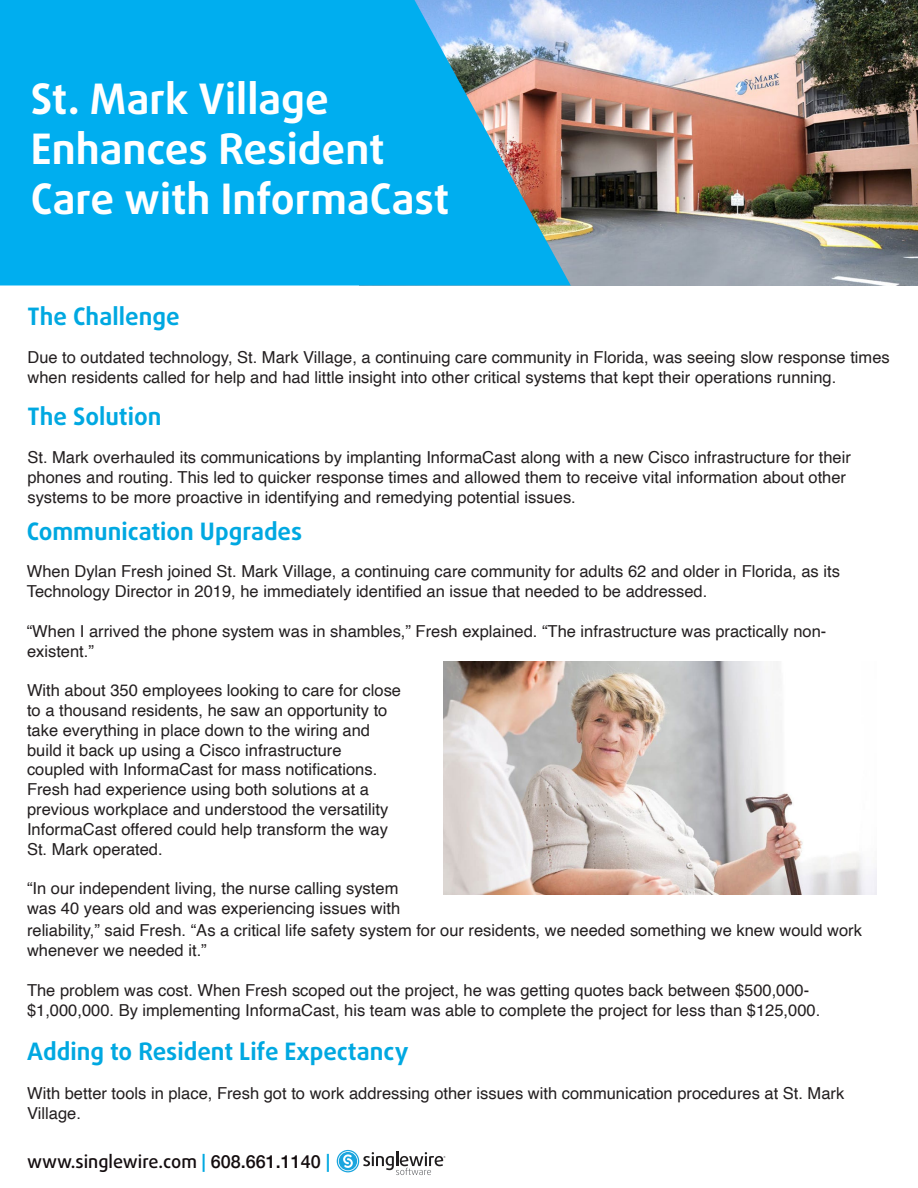
<style>
.page{position:relative;width:918px;height:1188px;background:#fff}
.page>*{position:absolute;margin:0;border:0;box-sizing:border-box;transform-origin:0 0}
.t1{font:700 42px "Daxline Pro";color:#fff}
.t2{font:700 24px "Daxline Pro";color:#00a8e1}
.t3{font:500 18px "Daxline Pro";color:#130c0e}
.t4{font:16.5px/19.8px "Helvetica";color:#231f20}
.s1{color:#00a8e1}
.s2{font-family:"Helvetica Neue"}
</style>
<div class="page">
<img style="left:571px;top:0;width:347px;height:285px">
<svg style="left:337px;top:1150px;width:108px;height:25px"></svg>
<svg style="left:0;top:0;width:571px;height:285px;background:#18abe3"></svg>
<img style="left:443px;top:661px;width:434px;height:234px">
<p class="t1" style="left:31px;top:71px;width:299px">St. Mark Village</p>
<p class="t1" style="left:31px;top:121px;width:355px">Enhances Resident</p>
<p class="t1" style="left:31px;top:171px;width:420px">Care with InformaCast</p>
<p class="t2" style="left:27px;top:301px;width:154px">The Challenge</p>
<p class="t4" style="left:27px;top:348px;width:864px">Due to outdated technology, St. Mark Village, a continuing care community in Florida, was seeing slow response times when residents called for help and had little insight into other critical systems that kept their operations running.</p>
<p class="t2" style="left:27px;top:401px;width:136px">The Solution</p>
<p class="t4" style="left:27px;top:448px;width:825px">St. Mark overhauled its communications by implanting InformaCast along with a new Cisco infrastructure for their phones and routing. This led to quicker response times and allowed them to receive vital information about other systems to be more proactive in identifying and remedying potential issues.</p>
<p class="t2" style="left:27px;top:515px;width:277px">Communication Upgrades</p>
<p class="t4" style="left:27px;top:562px;width:815px">When Dylan Fresh joined St. Mark Village, a continuing care community for adults 62 and older in Florida, as its<br>Technology Director in 2019, he immediately identified an issue that needed to be addressed.</p>
<p class="t4" style="left:27px;top:622px;width:801px">“When I arrived the phone system was in shambles,” Fresh explained. “The infrastructure was practically non&shy;existent.”</p>
<p class="t4" style="left:27px;top:681px;width:376px">With about 350 employees looking to care for close to a thousand residents, he saw an opportunity to take everything in place down to the wiring and build it back up using a Cisco infrastructure coupled with InformaCast for mass notifications.<br>Fresh had experience using both solutions at a previous workplace and understood the versatility InformaCast offered could help transform the way St. Mark operated.</p>
<p class="t4" style="left:27px;top:879px;width:375px">“In our independent living, the nurse calling system was 40 years old and was experiencing issues with</p>
<p class="t4" style="left:27px;top:921px;width:837px">reliability,” said Fresh. “As a critical life safety system for our residents, we needed something we knew would work whenever we needed it.”</p>
<p class="t4" style="left:27px;top:981px;width:795px">The problem was cost. When Fresh scoped out the project, he was getting quotes back between $500,000- $1,000,000. By implementing InformaCast, his team was able to complete the project for less than $125,000.</p>
<p class="t2" style="left:27px;top:1035px;width:383px">Adding to Resident Life Expectancy</p>
<p class="t4" style="left:27px;top:1084px;width:819px">With better tools in place, Fresh got to work addressing other issues with communication procedures at St. Mark<br>Village.</p>
<p class="t3" style="left:27px;top:1150px;width:305px">www.singlewire.com <span class="s1">|</span> <span class="s2">608.661.1140</span> <span class="s1">|</span></p>
</div>
